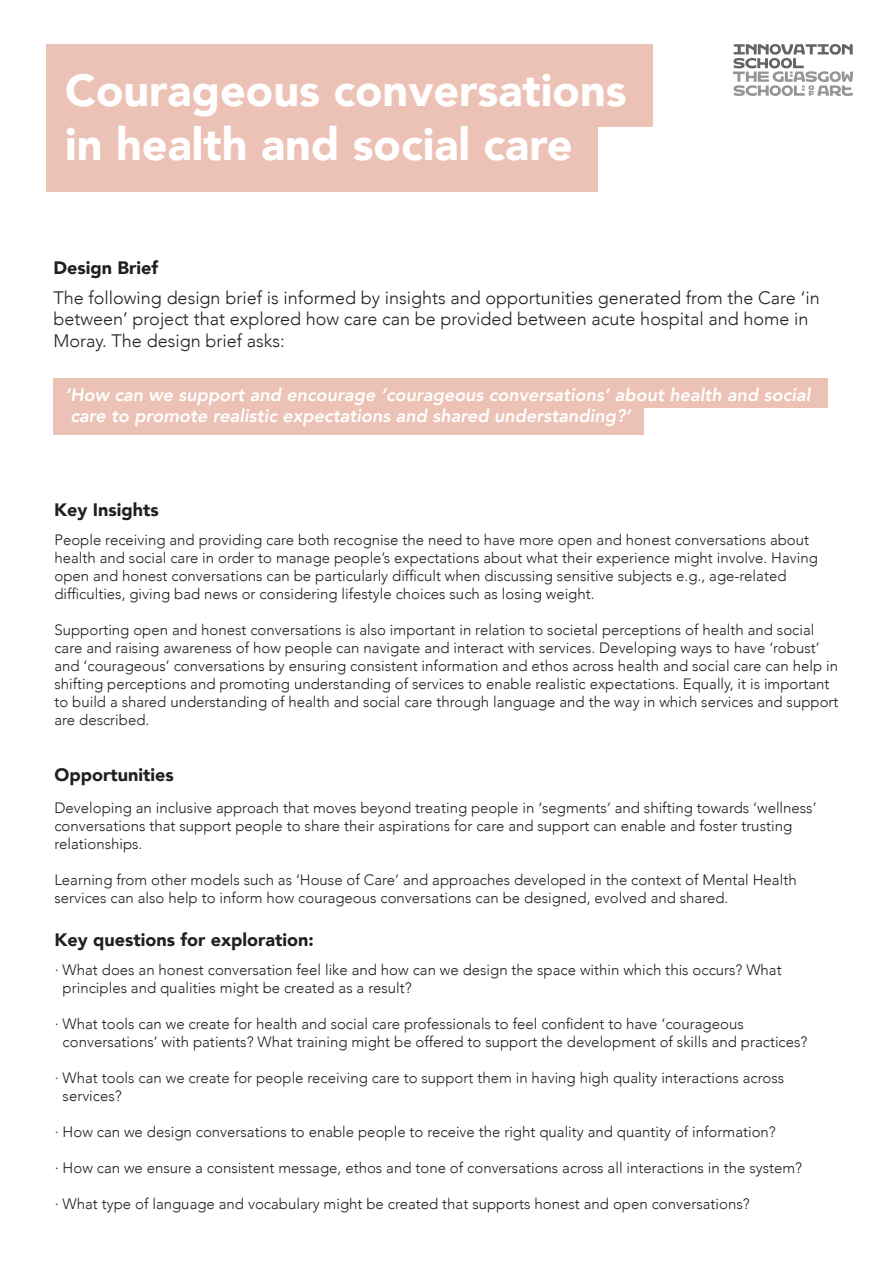
<style>
.page{position:relative;width:893px;height:1263px;background:#fff}
.page>*{position:absolute;margin:0;border:0;box-sizing:border-box;transform-origin:0 0}
.t1{font:900 45px "Avenir";color:#fff}
.t2{font:300 18px/21.6px "Avenir";color:#231f20}
.t3{font:italic 800 18px/21.6px "Avenir";color:#fff}
.t4{font:900 18px "Avenir";color:#231f20}
.t5{font:300 15px/18px "Avenir";color:#231f20}
</style>
<div class="page">
<div style="left:46px;top:44px;width:607px;height:83px;background:#ecc2b6"></div>
<div style="left:46px;top:110px;width:551px;height:82px;background:#ecc2b6"></div>
<img style="left:734px;top:44px;width:119px;height:51px">
<div style="left:589px;top:379px;width:239px;height:29px;background:#ecc2b6"></div>
<div style="left:54px;top:379px;width:590px;height:56px;background:#ecc2b6"></div>
<p class="t1" style="left:65px;top:52px;width:563px">Courageous conversations</p>
<p class="t1" style="left:65px;top:106px;width:509px">in health and social care</p>
<p class="t4" style="left:54px;top:252px;width:106px">Design Brief</p>
<p class="t2" style="left:54px;top:287px;width:768px">The following design brief is informed by insights and opportunities generated from the Care ‘in between’ project that explored how care can be provided between acute hospital and home in<br>Moray. The design brief asks:</p>
<p class="t3" style="left:65px;top:384px;width:747px">‘How can we support and encourage ‘courageous conversations’ about health and social care to promote realistic expectations and shared understanding?’</p>
<p class="t4" style="left:54px;top:494px;width:106px">Key Insights</p>
<p class="t5" style="left:54px;top:531px;width:765px">People receiving and providing care both recognise the need to have more open and honest conversations about health and social care in order to manage people’s expectations about what their experience might involve. Having open and honest conversations can be particularly difficult when discussing sensitive subjects e.g., age-related difficulties, giving bad news or considering lifestyle choices such as losing weight.</p>
<p class="t5" style="left:54px;top:621px;width:786px">Supporting open and honest conversations is also important in relation to societal perceptions of health and social care and raising awareness of how people can navigate and interact with services. Developing ways to have ‘robust’ and ‘courageous’ conversations by ensuring consistent information and ethos across health and social care can help in shifting perceptions and promoting understanding of services to enable realistic expectations. Equally, it is important to build a shared understanding of health and social care through language and the way in which services and support are described.</p>
<p class="t4" style="left:54px;top:759px;width:121px">Opportunities</p>
<p class="t5" style="left:54px;top:799px;width:764px">Developing an inclusive approach that moves beyond treating people in ‘segments’ and shifting towards ‘wellness’ conversations that support people to share their aspirations for care and support can enable and foster trusting relationships.</p>
<p class="t5" style="left:54px;top:871px;width:744px">Learning from other models such as ‘House of Care’ and approaches developed in the context of Mental Health services can also help to inform how courageous conversations can be designed, evolved and shared.</p>
<p class="t4" style="left:54px;top:924px;width:261px">Key questions for exploration:</p>
<p class="t5" style="left:63px;top:961px;width:721px;text-indent:-8px">· What does an honest conversation feel like and how can we design the space within which this occurs? What principles and qualities might be created as a result?</p>
<p class="t5" style="left:63px;top:1015px;width:746px;text-indent:-8px">· What tools can we create for health and social care professionals to feel confident to have ‘courageous conversations’ with patients? What training might be offered to support the development of skills and practices?</p>
<p class="t5" style="left:63px;top:1069px;width:723px;text-indent:-8px">· What tools can we create for people receiving care to support them in having high quality interactions across services?</p>
<p class="t5" style="left:55px;top:1123px;width:723px">· How can we design conversations to enable people to receive the right quality and quantity of information?</p>
<p class="t5" style="left:55px;top:1159px;width:749px">· How can we ensure a consistent message, ethos and tone of conversations across all interactions in the system?</p>
<p class="t5" style="left:55px;top:1195px;width:696px">· What type of language and vocabulary might be created that supports honest and open conversations?</p>
</div>
